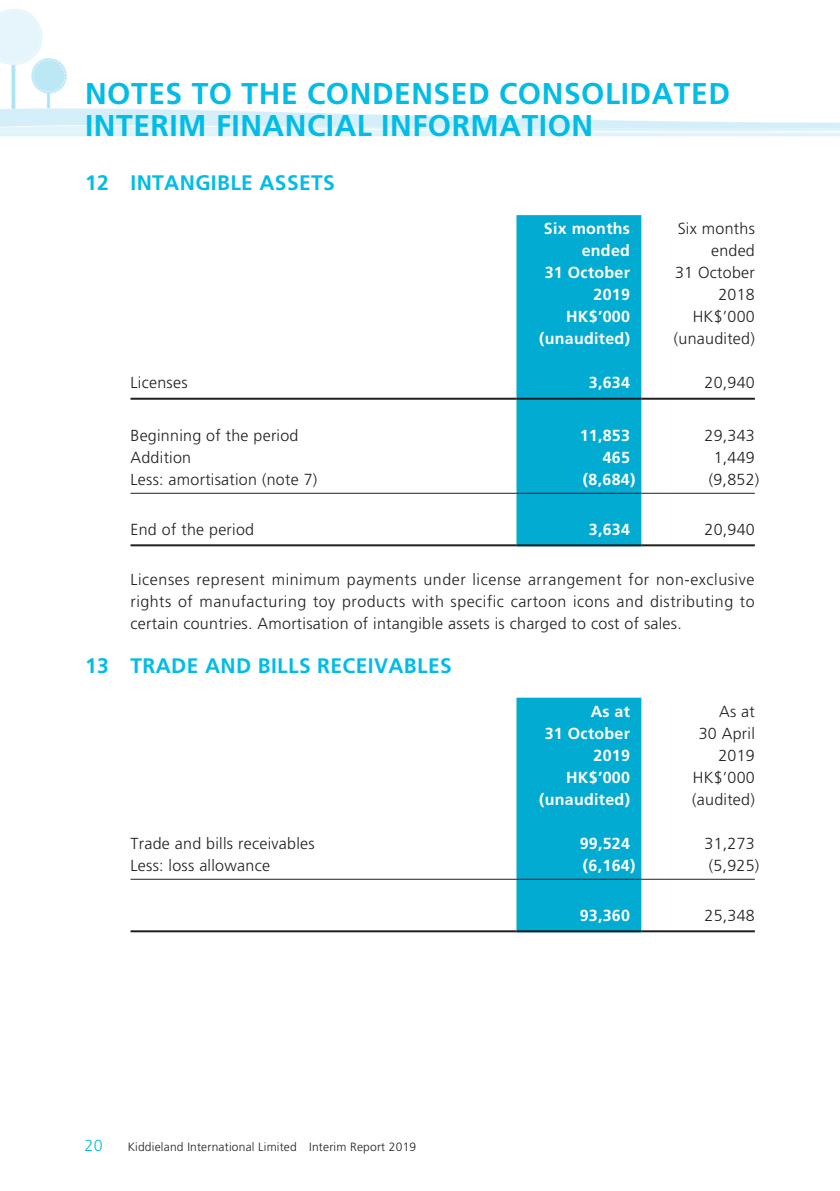
<style>
.page{position:relative;width:840px;height:1191px;background:#fff}
.page>*{position:absolute;margin:0;border:0;box-sizing:border-box;transform-origin:0 0}
.t1{font:700 30px/32px "Frutiger LT Std";letter-spacing:.015em;color:#02bce5}
.t2{font:700 21px "Frutiger LT Std";letter-spacing:.015em;color:#02bce5}
.t3{font:300 16px/22px "Frutiger LT Std";letter-spacing:.015em;color:#231f20;text-align:justify}
.t4{font:700 16px "Frutiger LT Std";letter-spacing:.015em;color:#fff}
.t5{font:300 16px "Frutiger LT Std";color:#02bce5}
.t6{font:300 12px "Frutiger LT Std";letter-spacing:.015em;color:#231f20}
</style>
<div class="page">
<img style="left:0;top:9px;width:839px;height:924px">
<div style="left:516px;top:215px;width:125px;height:329px;background:#02abd1"></div>
<hr style="left:130px;top:398px;width:386px;height:2px;background:#231f20">
<hr style="left:516px;top:398px;width:125px;height:2px;background:#231f20">
<hr style="left:641px;top:398px;width:113px;height:2px;background:#231f20">
<hr style="left:130px;top:493px;width:386px;height:1px;background:#231f20">
<hr style="left:516px;top:493px;width:125px;height:1px;background:#231f20">
<hr style="left:641px;top:493px;width:113px;height:1px;background:#231f20">
<hr style="left:130px;top:544px;width:386px;height:2px;background:#231f20">
<hr style="left:516px;top:544px;width:125px;height:2px;background:#231f20">
<hr style="left:641px;top:544px;width:113px;height:2px;background:#231f20">
<div style="left:516px;top:697px;width:125px;height:233px;background:#02abd1"></div>
<hr style="left:130px;top:878px;width:386px;height:1px;background:#231f20">
<hr style="left:516px;top:878px;width:125px;height:1px;background:#231f20">
<hr style="left:641px;top:878px;width:113px;height:1px;background:#231f20">
<hr style="left:130px;top:930px;width:386px;height:2px;background:#231f20">
<hr style="left:516px;top:930px;width:125px;height:2px;background:#231f20">
<hr style="left:641px;top:930px;width:113px;height:2px;background:#231f20">
<h1 class="t1" style="left:85px;top:78px;width:642px">NOTES TO THE CONDENSED CONSOLIDATED<br>INTERIM FINANCIAL INFORMATION</h1>
<h2 class="t2" style="left:85px;top:171px;width:251px">12 INTANGIBLE ASSETS</h2>
<p class="t4" style="left:543px;top:219px;width:88px">Six months</p>
<p class="t3" style="left:677px;top:218px;width:79px">Six months</p>
<p class="t4" style="left:581px;top:241px;width:50px">ended</p>
<p class="t3" style="left:710px;top:240px;width:45px">ended</p>
<p class="t4" style="left:544px;top:263px;width:87px">31 October</p>
<p class="t3" style="left:674px;top:262px;width:81px">31 October</p>
<p class="t4" style="left:593px;top:285px;width:38px">2019</p>
<p class="t3" style="left:718px;top:284px;width:38px">2018</p>
<p class="t4" style="left:565px;top:307px;width:65px">HK$’000</p>
<p class="t3" style="left:692px;top:306px;width:64px">HK$’000</p>
<p class="t4" style="left:539px;top:329px;width:92px">(unaudited)</p>
<p class="t3" style="left:673px;top:328px;width:82px">(unaudited)</p>
<p class="t3" style="left:130px;top:372px;width:59px">Licenses</p>
<p class="t4" style="left:588px;top:373px;width:43px">3,634</p>
<p class="t3" style="left:704px;top:372px;width:52px">20,940</p>
<p class="t3" style="left:130px;top:425px;width:169px">Beginning of the period</p>
<p class="t4" style="left:579px;top:426px;width:52px">11,853</p>
<p class="t3" style="left:704px;top:425px;width:52px">29,343</p>
<p class="t3" style="left:130px;top:447px;width:62px">Addition</p>
<p class="t4" style="left:602px;top:448px;width:29px">465</p>
<p class="t3" style="left:713px;top:447px;width:43px">1,449</p>
<p class="t3" style="left:130px;top:469px;width:188px">Less: amortisation (note 7)</p>
<p class="t4" style="left:582px;top:470px;width:54px">(8,684)</p>
<p class="t3" style="left:708px;top:469px;width:52px">(9,852)</p>
<p class="t3" style="left:130px;top:519px;width:125px">End of the period</p>
<p class="t4" style="left:588px;top:520px;width:43px">3,634</p>
<p class="t3" style="left:704px;top:519px;width:52px">20,940</p>
<p class="t3" style="left:130px;top:568px;width:625px">Licenses represent minimum payments under license arrangement for non-exclusive rights of manufacturing toy products with specific cartoon icons and distributing to certain countries. Amortisation of intangible assets is charged to cost of sales.</p>
<h2 class="t2" style="left:85px;top:653px;width:368px">13 TRADE AND BILLS RECEIVABLES</h2>
<p class="t4" style="left:590px;top:702px;width:41px">As at</p>
<p class="t3" style="left:718px;top:700px;width:37px">As at</p>
<p class="t4" style="left:544px;top:724px;width:87px">31 October</p>
<p class="t3" style="left:698px;top:722px;width:58px">30 April</p>
<p class="t4" style="left:593px;top:746px;width:38px">2019</p>
<p class="t3" style="left:718px;top:744px;width:38px">2019</p>
<p class="t4" style="left:565px;top:768px;width:65px">HK$’000</p>
<p class="t3" style="left:692px;top:766px;width:64px">HK$’000</p>
<p class="t4" style="left:539px;top:790px;width:92px">(unaudited)</p>
<p class="t3" style="left:691px;top:788px;width:64px">(audited)</p>
<p class="t3" style="left:130px;top:832px;width:185px">Trade and bills receivables</p>
<p class="t4" style="left:579px;top:834px;width:52px">99,524</p>
<p class="t3" style="left:704px;top:832px;width:52px">31,273</p>
<p class="t3" style="left:130px;top:854px;width:141px">Less: loss allowance</p>
<p class="t4" style="left:582px;top:856px;width:54px">(6,164)</p>
<p class="t3" style="left:708px;top:854px;width:52px">(5,925)</p>
<p class="t4" style="left:579px;top:906px;width:52px">93,360</p>
<p class="t3" style="left:704px;top:904px;width:52px">25,348</p>
<p class="t5" style="left:84px;top:1136px;width:20px">20</p>
<p class="t6" style="left:128px;top:1140px;width:290px">Kiddieland International Limited Interim Report 2019</p>
</div>
